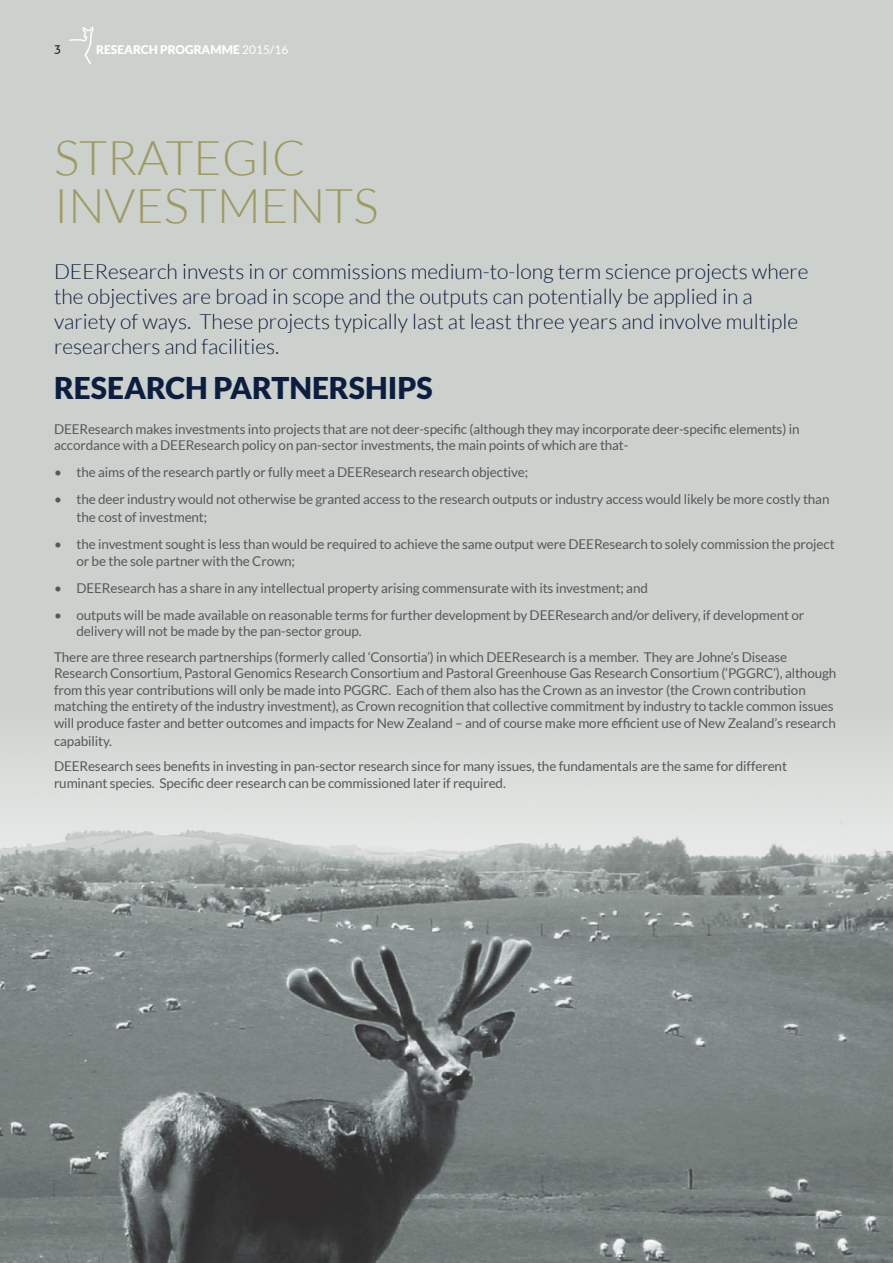
<style>
.page{position:relative;width:893px;height:1263px;background:#cdd1cd}
.page>*{position:absolute;margin:0;border:0;box-sizing:border-box;transform-origin:0 0}
.t1{font:300 48px/48px "Lato";color:#9d9b62}
.t2{font:900 30px "Lato";color:#0c1e40}
.t3{font:300 21px/25.2px "Lato";color:#0c1e40}
.t4{font:13.5px/16.5px "Lato";letter-spacing:-.01em;color:#57585a}
.t5{font:900 12px "Lato";color:#fff}
.t6{font:12px "Aller";color:#231f20}
.s1{font-weight:400}
</style>
<div class="page">
<img style="left:0;top:757px;width:893px;height:506px">
<svg style="left:69px;top:26px;width:25px;height:38px"></svg>
<p class="t6" style="left:54px;top:42px;width:9px">3</p>
<p class="t5" style="left:96px;top:42px;width:194px">RESEARCH PROGRAMME <span class="s1">2015/16</span></p>
<h1 class="t1" style="left:54px;top:134px;width:326px;text-indent:204px">ic<br>Investments</h1>
<p class="t3" style="left:54px;top:259px;width:756px">DEEResearch invests in or commissions medium-to-long term science projects where the objectives are broad in scope and the outputs can potentially be applied in a variety of ways. These projects typically last at least three years and involve multiple researchers and facilities.</p>
<h2 class="t2" style="left:54px;top:371px;width:39px">RESEA</h2>
<h2 class="t2" style="left:146px;top:371px;width:269px">RCH PARTNERSH IPS</h2>
<p class="t4" style="left:54px;top:421px;width:747px">DEEResearch makes investments into projects that are not deer-specific (although they may incorporate deer-specific elements) in accordance with a DEEResearch policy on pan-sector investments, the main points of which are that-</p>
<p class="t4" style="left:54px;top:464px;width:476px">• the aims of the research partly or fully meet a DEEResearch research objective;</p>
<p class="t4" style="left:77px;top:490px;width:754px;line-height:18px;text-indent:-23px">• the deer industry would not otherwise be granted access to the research outputs or industry access would likely be more costly than the cost of investment;</p>
<p class="t4" style="left:77px;top:536px;width:760px;text-indent:-23px">• the investment sought is less than would be required to achieve the same output were DEEResearch to solely commission the project or be the sole partner with the Crown;</p>
<p class="t4" style="left:54px;top:580px;width:595px">• DEEResearch has a share in any intellectual property arising commensurate with its investment; and</p>
<p class="t4" style="left:77px;top:607px;width:729px;text-indent:-23px">• outputs will be made available on reasonable terms for further development by DEEResearch and/or delivery, if development or delivery will not be made by the pan-sector group.</p>
<p class="t4" style="left:54px;top:649px;width:784px">There are three research partnerships (formerly called ‘Consortia’) in which DEEResearch is a member. They are Johne’s Disease Research Consortium, Pastoral Genomics Research Consortium and Pastoral Greenhouse Gas Research Consortium (‘PGGRC’), although from this year contributions will only be made into PGGRC. Each of them also has the Crown as an investor (the Crown contribution matching the entirety of the industry investment), as Crown recognition that collective commitment by industry to tackle common issues will produce faster and better outcomes and impacts for New Zealand – and of course make more efficient use of New Zealand’s research</p>
<p class="t4" style="left:54px;top:728px;width:734px;line-height:25.5px">capability.<br>DEEResearch sees benefits in investing in pan-sector research since for many issues, the fundamentals are the same for different</p>
<p class="t4" style="left:54px;top:775px;width:453px">ruminant species. Specific deer research can be commissioned later if required.</p>
<h1 class="t1" style="left:54px;top:134px;width:30px">Strateg</h1>
</div>
